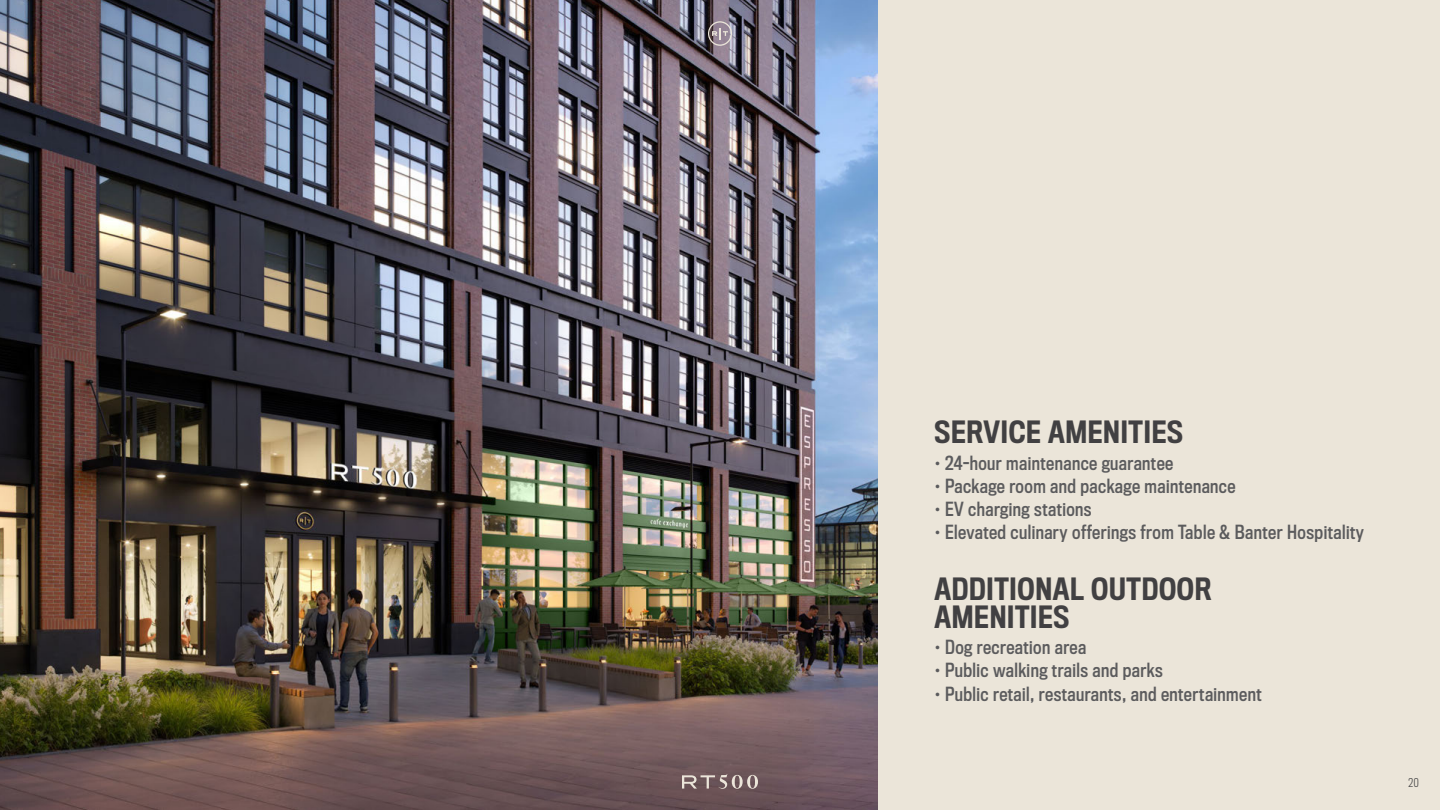
<style>
.page{position:relative;width:1440px;height:810px;background:#ebe5d9}
.page>*{position:absolute;margin:0;border:0;box-sizing:border-box;transform-origin:0 0}
.t1{font:500 28.35px/28.5px "Titling Gothic FB Cond";letter-spacing:.025em;color:#414042}
.t2{font:18px "Titling Gothic FB Cond Standard";letter-spacing:.025em;color:#5b5b5d}
.t3{font:300 11.25px "Titling Gothic FB Cond";color:#414142}
</style>
<div class="page">
<img style="left:0;top:0;width:878px;height:810px">
<svg style="left:682px;top:774px;width:76px;height:15px"></svg>
<svg style="left:708px;top:21px;width:24px;height:25px"></svg>
<h1 class="t1" style="left:934px;top:418px;width:250px">SERVICE AMENITIES</h1>
<p class="t2" style="left:934px;top:452px;width:240px">• 24-hour maintenance guarantee</p>
<p class="t2" style="left:934px;top:476px;width:303px">• Package room and package maintenance</p>
<p class="t2" style="left:934px;top:499px;width:159px">• EV charging stations</p>
<p class="t2" style="left:934px;top:522px;width:431px">• Elevated culinary offerings from Table &amp; Banter Hospitality</p>
<h1 class="t1" style="left:934px;top:575px;width:279px">ADDITIONAL OUTDOOR<br>AMENITIES</h1>
<p class="t2" style="left:934px;top:637px;width:153px">• Dog recreation area</p>
<p class="t2" style="left:934px;top:660px;width:230px">• Public walking trails and parks</p>
<p class="t2" style="left:934px;top:683px;width:329px">• Public retail, restaurants, and entertainment</p>
<p class="t3" style="left:1408px;top:776px;width:12px">20</p>
</div>
